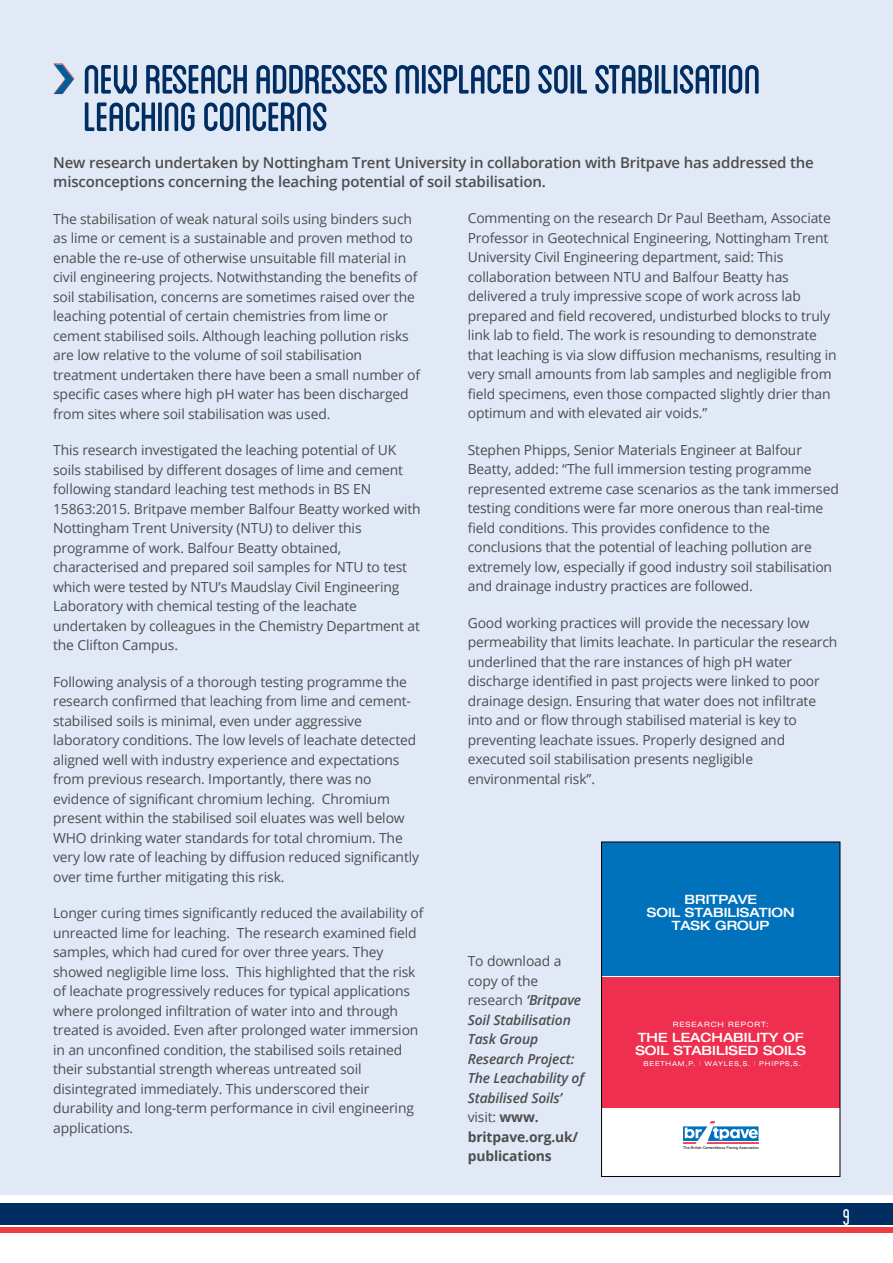
<style>
.page{position:relative;width:893px;height:1263px;background:#fff}
.page>*{position:absolute;margin:0;border:0;box-sizing:border-box;transform-origin:0 0}
.t1{font:57.75px "Blanch Caps";letter-spacing:-.03em;color:#002d62}
.t2{font:condensed 24px "Blanch";color:#fff}
.t3{font:600 15px/19.5px "Open Sans";letter-spacing:-.01em;color:#4d4d4f}
.t4{font:13.8px/19.5px "Open Sans";letter-spacing:-.01em;color:#4d4d4f}
.t5{font:italic 600 13.8px/19.5px "Open Sans";letter-spacing:-.01em;color:#4d4d4f}
.t6{font:500 expanded 12.9px/13px "Helvetica Neue LT Pro";color:#fff;text-align:center}
.t7{font:expanded 7.35px "Helvetica Neue LT Pro";letter-spacing:.125em;color:#fff}
.t8{font:expanded 6.6px "Helvetica Neue LT Pro";letter-spacing:.125em;color:#fff}
.t9{font:3.75px "Helvetica";letter-spacing:.01em;color:#000}
.s1{font-weight:400;font-style:normal}
.s2{font-weight:700;font-style:normal}
.s3{font-weight:300;color:#fac2ba}
</style>
<div class="page">
<div style="left:0;top:1203px;width:893px;height:22px;background:#002d62"></div>
<div style="left:0;top:1227px;width:893px;height:6px;background:#ef3e42"></div>
<div style="left:0;top:0;width:893px;height:1195px;background:#e1e9f6"></div>
<div style="left:602px;top:842px;width:238px;height:334px;background:#fff"></div>
<div style="left:602px;top:842px;width:238px;height:133px;background:#0072bc"></div>
<div style="left:602px;top:978px;width:238px;height:130px;background:#ee2f4f"></div>
<svg style="left:683px;top:1121px;width:75px;height:23px"></svg>
<div style="left:601px;top:842px;width:239px;height:335px;border:1px solid #000"></div>
<h1 class="t1" style="left:83px;top:53px;width:680px">NEW RESEACH ADDRESSES MISPLACED SOIL STABILISATION</h1>
<h1 class="t1" style="left:83px;top:91px;width:247px">LEACHING CONCERNS</h1>
<p class="t3" style="left:53px;top:152px;width:762px">New research undertaken by Nottingham Trent University in collaboration with Britpave has addressed the misconceptions concerning the leaching potential of soil stabilisation.</p>
<p class="t4" style="left:53px;top:208px;width:368px">The stabilisation of weak natural soils using binders such as lime or cement is a sustainable and proven method to enable the re-use of otherwise unsuitable fill material in civil engineering projects. Notwithstanding the benefits of soil stabilisation, concerns are sometimes raised over the leaching potential of certain chemistries from lime or cement stabilised soils. Although leaching pollution risks are low relative to the volume of soil stabilisation treatment undertaken there have been a small number of specific cases where high pH water has been discharged from sites where soil stabilisation was used.</p>
<p class="t4" style="left:53px;top:440px;width:369px">This research investigated the leaching potential of UK soils stabilised by different dosages of lime and cement following standard leaching test methods in BS EN 15863:2015. Britpave member Balfour Beatty worked with Nottingham Trent University (NTU) to deliver this programme of work. Balfour Beatty obtained, characterised and prepared soil samples for NTU to test which were tested by NTU’s Maudslay Civil Engineering Laboratory with chemical testing of the leachate undertaken by colleagues in the Chemistry Department at the Clifton Campus.</p>
<p class="t4" style="left:53px;top:671px;width:367px">Following analysis of a thorough testing programme the research confirmed that leaching from lime and cement&shy;stabilised soils is minimal, even under aggressive laboratory conditions. The low levels of leachate detected aligned well with industry experience and expectations from previous research. Importantly, there was no evidence of significant chromium leching. Chromium present within the stabilised soil eluates was well below WHO drinking water standards for total chromium. The very low rate of leaching by diffusion reduced significantly over time further mitigating this risk.</p>
<p class="t4" style="left:53px;top:903px;width:372px">Longer curing times significantly reduced the availability of unreacted lime for leaching. The research examined field samples, which had cured for over three years. They showed negligible lime loss. This highlighted that the risk of leachate progressively reduces for typical applications where prolonged infiltration of water into and through treated is avoided. Even after prolonged water immersion in an unconfined condition, the stabilised soils retained their substantial strength whereas untreated soil disintegrated immediately. This underscored their durability and long-term performance in civil engineering applications.</p>
<p class="t4" style="left:468px;top:208px;width:370px">Commenting on the research Dr Paul Beetham, Associate Professor in Geotechnical Engineering, Nottingham Trent University Civil Engineering department, said: This collaboration between NTU and Balfour Beatty has delivered a truly impressive scope of work across lab prepared and field recovered, undisturbed blocks to truly link lab to field. The work is resounding to demonstrate that leaching is via slow diffusion mechanisms, resulting in very small amounts from lab samples and negligible from field specimens, even those compacted slightly drier than optimum and with elevated air voids.”</p>
<p class="t4" style="left:468px;top:440px;width:373px">Stephen Phipps, Senior Materials Engineer at Balfour Beatty, added: “The full immersion testing programme represented extreme case scenarios as the tank immersed testing conditions were far more onerous than real-time field conditions. This provides confidence to the conclusions that the potential of leaching pollution are extremely low, especially if good industry soil stabilisation and drainage industry practices are followed.</p>
<p class="t4" style="left:468px;top:613px;width:371px">Good working practices will provide the necessary low permeability that limits leachate. In particular the research underlined that the rare instances of high pH water discharge identified in past projects were linked to poor drainage design. Ensuring that water does not infiltrate into and or flow through stabilised material is key to preventing leachate issues. Properly designed and executed soil stabilisation presents negligible environmental risk”.</p>
<p class="t6" style="left:647px;top:893px;width:149px">BRITPAVE<br>SOIL STABILISATION<br>TASK GROUP</p>
<p class="t5" style="left:468px;top:951px;width:118px"><span class="s1">To download a copy of the research</span> ‘Britpave<br>Soil Stabilisation<br>Task Group<br>Research Project:<br>The Leachability of<br>Stabilised Soils’ <span class="s1">visit:</span> <span class="s2">www. britpave.org.uk/ publications</span></p>
<p class="t7" style="left:673px;top:1020px;width:97px">RESEARCH REPORT:</p>
<p class="t6" style="left:635px;top:1030px;width:172px;text-align:left">THE LEACHABILITY OF<br>SOIL STABILISED SOILS</p>
<p class="t8" style="left:644px;top:1060px;width:159px">BEETHAM,P. <span class="s3">|</span> WAYLES,S. <span class="s3">|</span> PHIPPS,S.</p>
<p class="t9" style="left:683px;top:1144px;width:77px">The British Cementitious Paving Association</p>
<h2 class="t2" style="left:843px;top:1204px;width:9px">9</h2>
</div>
